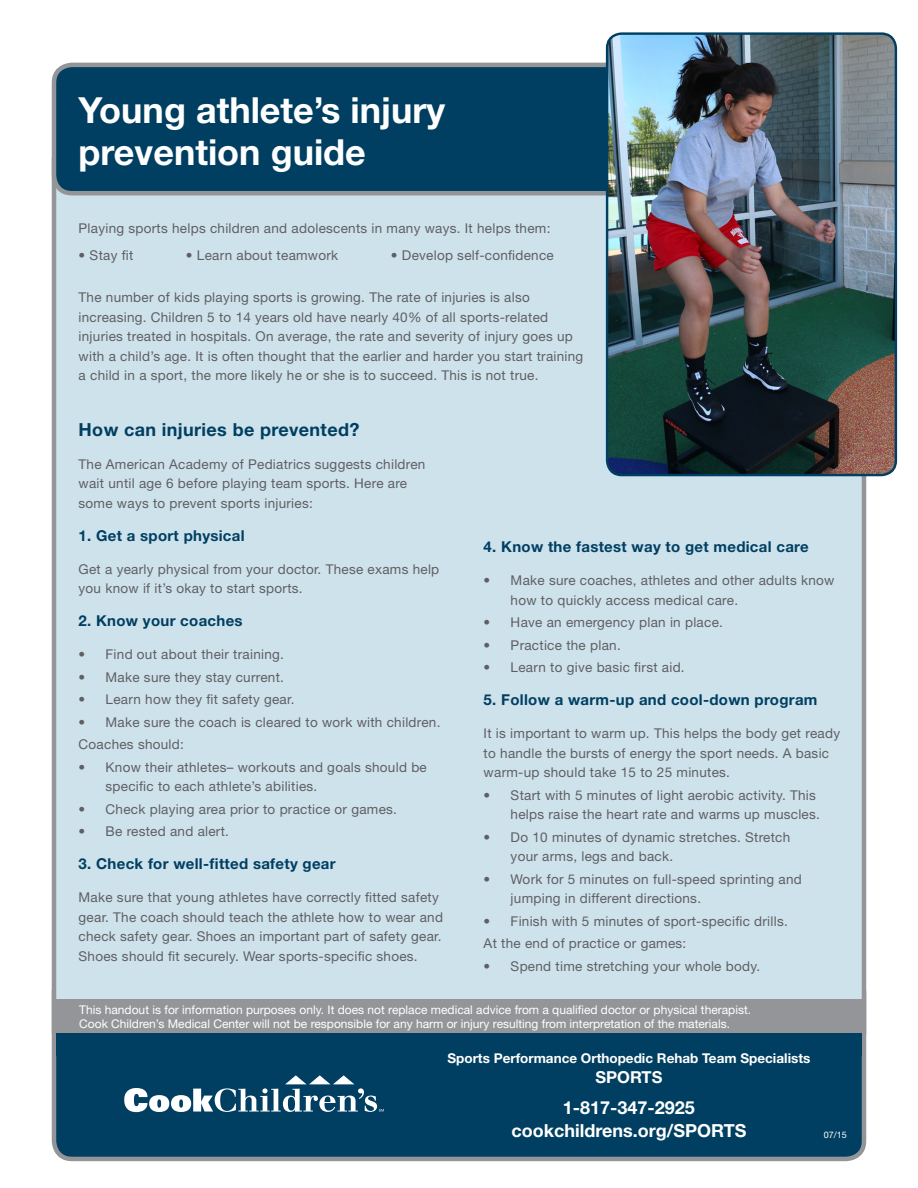
<style>
.page{position:relative;width:918px;height:1188px;background:#fff}
.page>*{position:absolute;margin:0;border:0;box-sizing:border-box;transform-origin:0 0}
.t1{font:700 36px/42px "Helvetica Neue LT Std";color:#fff}
.t2{font:700 18px "Helvetica Neue LT Std";color:#fff}
.t3{font:700 18px "Helvetica Neue LT Std";letter-spacing:.02em;color:#003f61}
.t4{font:700 16.5px "Helvetica Neue LT Std";color:#fff}
.t5{font:700 15px "Helvetica Neue LT Std";letter-spacing:.02em;color:#003f61}
.t6{font:13.5px/19.5px "Helvetica Neue LT Std";letter-spacing:.02em;color:#5f5f62}
.t7{font:700 13.5px "Helvetica Neue LT Std";color:#fff}
.t8{font:12px/13.5px "Helvetica Neue LT Std";color:#fff}
.t9{font:9px "Helvetica Neue LT Std";color:#fff}
</style>
<div class="page">
<div style="left:54px;top:974px;width:810px;height:185px;background:#003f61;border-radius:18px"></div>
<div style="left:52px;top:972px;width:814px;height:189px;border:4px solid #939598;border-radius:18px"></div>
<div style="left:54px;top:142px;width:810px;height:908px;background:#cee2ec;border-radius:18px"></div>
<div style="left:56px;top:1033px;width:806px;height:23px;background:#003f61"></div>
<div style="left:54px;top:65px;width:810px;height:128px;background:#003f61;border-radius:18px"></div>
<div style="left:52px;top:63px;width:814px;height:132px;border:4px solid #939598;border-radius:18px"></div>
<div style="left:52px;top:999px;width:810px;height:34px;background:#939598"></div>
<img style="left:607px;top:35px;width:289px;height:440px">
<div style="left:606px;top:32px;width:291px;height:444px;border:2px solid #003f61;border-radius:15px"></div>
<svg style="left:124px;top:1075px;width:260px;height:37px"></svg>
<p class="t1" style="left:79px;top:88px;width:368px">Young athlete’s injury prevention guide</p>
<p class="t6" style="left:79px;top:218px;width:473px">Playing sports helps children and adolescents in many ways. It helps them:</p>
<p class="t6" style="left:79px;top:245px;width:56px">• Stay fit</p>
<p class="t6" style="left:186px;top:245px;width:154px">• Learn about teamwork</p>
<p class="t6" style="left:391px;top:245px;width:164px">• Develop self-confidence</p>
<p class="t6" style="left:79px;top:287px;width:506px">The number of kids playing sports is growing. The rate of injuries is also increasing. Children 5 to 14 years old have nearly 40% of all sports-related injuries treated in hospitals. On average, the rate and severity of injury goes up with a child’s age. It is often thought that the earlier and harder you start training a child in a sport, the more likely he or she is to succeed. This is not true.</p>
<p class="t3" style="left:79px;top:418px;width:282px">How can injuries be prevented?</p>
<p class="t6" style="left:79px;top:454px;width:348px">The American Academy of Pediatrics suggests children wait until age 6 before playing team sports. Here are some ways to prevent sports injuries:</p>
<p class="t5" style="left:79px;top:526px;width:168px">1. Get a sport physical</p>
<p class="t6" style="left:79px;top:559px;width:362px">Get a yearly physical from your doctor. These exams help you know if it’s okay to start sports.</p>
<p class="t5" style="left:79px;top:611px;width:166px">2. Know your coaches</p>
<p class="t6" style="left:79px;top:644px;width:207px">• Find out about their training.</p>
<p class="t6" style="left:79px;top:667px;width:207px">• Make sure they stay current.</p>
<p class="t6" style="left:79px;top:689px;width:217px">• Learn how they fit safety gear.</p>
<p class="t6" style="left:79px;top:712px;width:363px">• Make sure the coach is cleared to work with children.</p>
<p class="t6" style="left:79px;top:734px;width:107px">Coaches should:</p>
<p class="t6" style="left:106px;top:757px;width:323px;text-indent:-27px">• Know their athletes– workouts and goals should be specific to each athlete’s abilities.</p>
<p class="t6" style="left:79px;top:799px;width:320px">• Check playing area prior to practice or games.</p>
<p class="t6" style="left:79px;top:821px;width:152px">• Be rested and alert.</p>
<p class="t5" style="left:79px;top:854px;width:259px">3. Check for well-fitted safety gear</p>
<p class="t6" style="left:79px;top:887px;width:366px">Make sure that young athletes have correctly fitted safety gear. The coach should teach the athlete how to wear and check safety gear. Shoes an important part of safety gear.<br>Shoes should fit securely. Wear sports-specific shoes.</p>
<p class="t5" style="left:484px;top:538px;width:327px">4. Know the fastest way to get medical care</p>
<p class="t6" style="left:511px;top:571px;width:325px;text-indent:-27px">• Make sure coaches, athletes and other adults know how to quickly access medical care.</p>
<p class="t6" style="left:484px;top:613px;width:241px">• Have an emergency plan in place.</p>
<p class="t6" style="left:484px;top:635px;width:139px">• Practice the plan.</p>
<p class="t6" style="left:484px;top:658px;width:203px">• Learn to give basic first aid.</p>
<p class="t5" style="left:484px;top:691px;width:335px">5. Follow a warm-up and cool-down program</p>
<p class="t6" style="left:484px;top:724px;width:358px">It is important to warm up. This helps the body get ready to handle the bursts of energy the sport needs. A basic warm-up should take 15 to 25 minutes.</p>
<p class="t6" style="left:484px;top:785px;width:338px;text-align:right">• Start with 5 minutes of light aerobic activity. This helps raise the heart rate and warms up muscles.</p>
<p class="t6" style="left:511px;top:827px;width:281px;text-indent:-27px">• Do 10 minutes of dynamic stretches. Stretch your arms, legs and back.</p>
<p class="t6" style="left:511px;top:869px;width:293px;text-indent:-27px">• Work for 5 minutes on full-speed sprinting and jumping in different directions.</p>
<p class="t6" style="left:484px;top:911px;width:306px">• Finish with 5 minutes of sport-specific drills.</p>
<p class="t6" style="left:484px;top:934px;width:204px">At the end of practice or games:</p>
<p class="t6" style="left:484px;top:956px;width:278px">• Spend time stretching your whole body.</p>
<p class="t8" style="left:79px;top:1003px;width:673px">This handout is for information purposes only. It does not replace medical advice from a qualified doctor or physical therapist.<br>Cook Children’s Medical Center will not be responsible for any harm or injury resulting from interpretation of the materials.</p>
<p class="t7" style="left:447px;top:1050px;width:364px">Sports Performance Orthopedic Rehab Team Specialists</p>
<p class="t4" style="left:595px;top:1067px;width:68px">SPORTS</p>
<p class="t2" style="left:563px;top:1097px;width:134px">1-817-347-2925</p>
<p class="t2" style="left:511px;top:1119px;width:237px">cookchildrens.org/SPORTS</p>
<p class="t9" style="left:824px;top:1129px;width:25px">07/15</p>
</div>
